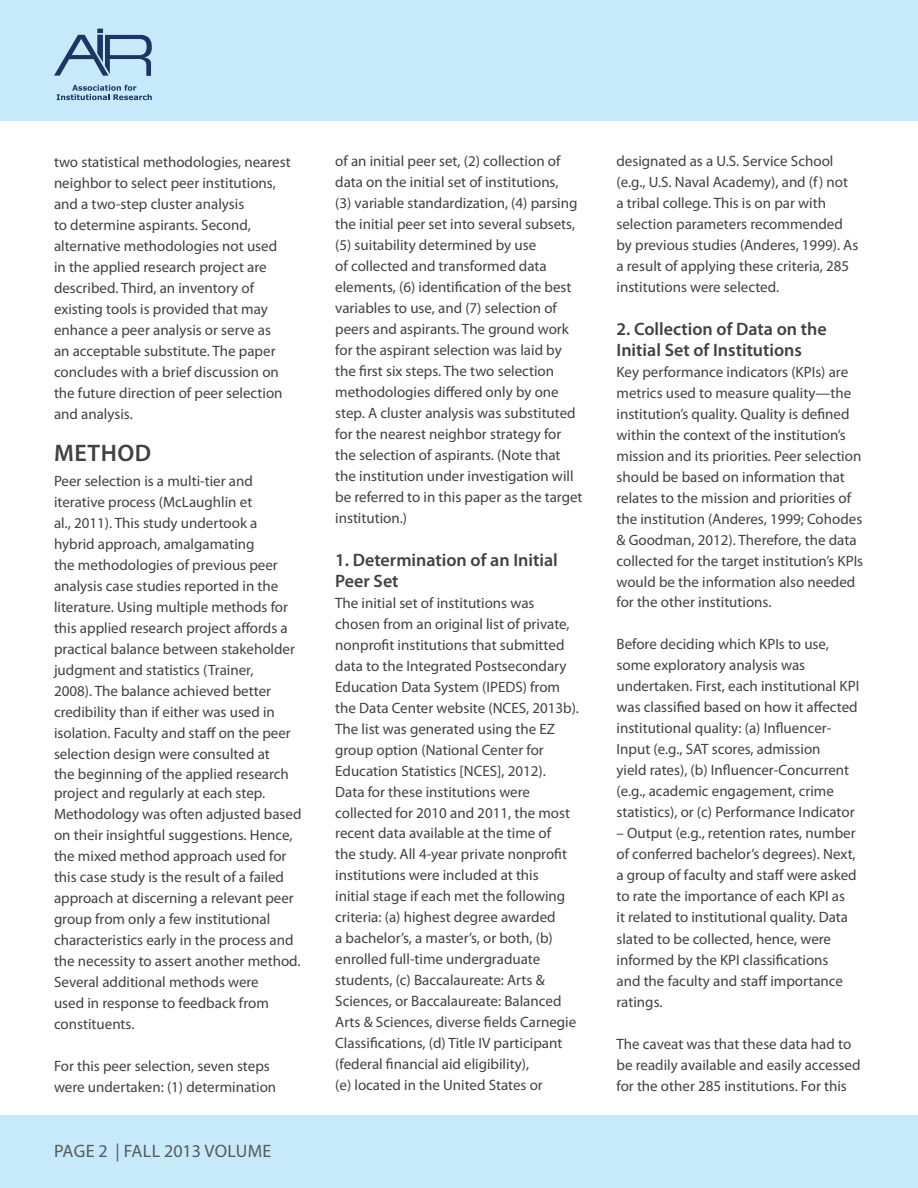
<style>
.page{position:relative;width:918px;height:1188px;background:#fff}
.page>*{position:absolute;margin:0;border:0;box-sizing:border-box;transform-origin:0 0}
.t1{font:600 24px "Myriad Pro";color:#414142}
.t2{font:600 18px/21px "Myriad Pro";color:#414142}
.t3{font:18px "Myriad Pro";color:#58595b}
.t4{font:15px/21px "Myriad Pro";color:#414142}
</style>
<div class="page">
<div style="left:0;top:0;width:918px;height:120px;background:#c7eafb"></div>
<div style="left:0;top:1115px;width:918px;height:73px;background:#c7eafb"></div>
<svg style="left:54px;top:29px;width:98px;height:47px"></svg>
<svg style="left:57px;top:85px;width:95px;height:15px"></svg>
<p class="t4" style="left:54px;top:151px;width:238px">two statistical methodologies, nearest neighbor to select peer institutions, and a two-step cluster analysis<br>to determine aspirants. Second, alternative methodologies not used in the applied research project are described. Third, an inventory of existing tools is provided that may enhance a peer analysis or serve as<br>an acceptable substitute. The paper concludes with a brief discussion on the future direction of peer selection and analysis.</p>
<h1 class="t1" style="left:54px;top:437px;width:81px">Method</h1>
<p class="t4" style="left:54px;top:470px;width:243px">Peer selection is a multi-tier and iterative process (McLaughlin et<br>al., 2011). This study undertook a hybrid approach, amalgamating<br>the methodologies of previous peer analysis case studies reported in the literature. Using multiple methods for this applied research project affords a practical balance between stakeholder judgment and statistics (Trainer, 2008). The balance achieved better credibility than if either was used in isolation. Faculty and staff on the peer selection design were consulted at</p>
<p class="t4" style="left:54px;top:764px;width:236px;line-height:19.5px">the beginning of the applied research project and regularly at each step.</p>
<p class="t4" style="left:54px;top:803px;width:249px">Methodology was often adjusted based on their insightful suggestions. Hence, the mixed method approach used for this case study is the result of a failed approach at discerning a relevant peer group from only a few institutional characteristics early in the process and the necessity to assert another method.<br>Several additional methods were<br>used in response to feedback from constituents.</p>
<p class="t4" style="left:54px;top:1055px;width:224px">For this peer selection, seven steps were undertaken: (1) determination</p>
<p class="t3" style="left:54px;top:1139px;width:20px">Page</p>
<p class="t3" style="left:99px;top:1139px;width:44px">2 | Fall</p>
<p class="t3" style="left:164px;top:1139px;width:63px">2013 volume</p>
<p class="t4" style="left:335px;top:151px;width:249px">of an initial peer set, (2) collection of data on the initial set of institutions,<br>(3) variable standardization, (4) parsing the initial peer set into several subsets, (5) suitability determined by use<br>of collected and transformed data elements, (6) identification of the best variables to use, and (7) selection of peers and aspirants. The ground work for the aspirant selection was laid by the first six steps. The two selection methodologies differed only by one step. A cluster analysis was substituted for the nearest neighbor strategy for the selection of aspirants. (Note that the institution under investigation will be referred to in this paper as the target institution.)</p>
<p class="t2" style="left:335px;top:549px;width:224px">1. Determination of an Initial<br>Peer Set</p>
<p class="t4" style="left:335px;top:592px;width:245px">The initial set of institutions was chosen from an original list of private, nonprofit institutions that submitted data to the Integrated Postsecondary Education Data System (IPEDS) from the Data Center website (NCES, 2013b).<br>The list was generated using the EZ group option (National Center for Education Statistics [NCES], 2012).<br>Data for these institutions were collected for 2010 and 2011, the most recent data available at the time of<br>the study. All 4-year private nonprofit institutions were included at this<br>initial stage if each met the following criteria: (a) highest degree awarded<br>a bachelor’s, a master’s, or both, (b) enrolled full-time undergraduate students, (c) Baccalaureate: Arts &amp; Sciences, or Baccalaureate: Balanced Arts &amp; Sciences, diverse fields Carnegie Classifications, (d) Title IV participant (federal financial aid eligibility),<br>(e) located in the United States or</p>
<p class="t4" style="left:616px;top:151px;width:243px">designated as a U.S. Service School (e.g., U.S. Naval Academy), and (f) not a tribal college. This is on par with selection parameters recommended by previous studies (Anderes, 1999). As a result of applying these criteria, 285 institutions were selected.</p>
<p class="t2" style="left:616px;top:318px;width:212px">2. Collection of Data on the<br>Initial Set of Institutions</p>
<p class="t4" style="left:616px;top:361px;width:248px">Key performance indicators (KPIs) are metrics used to measure quality—the institution’s quality. Quality is defined within the context of the institution’s mission and its priorities. Peer selection should be based on information that relates to the mission and priorities of the institution (Anderes, 1999; Cohodes &amp; Goodman, 2012). Therefore, the data collected for the target institution’s KPIs would be the information also needed for the other institutions.</p>
<p class="t4" style="left:616px;top:634px;width:244px">Before deciding which KPIs to use, some exploratory analysis was undertaken. First, each institutional KPI was classified based on how it affected institutional quality: (a) Influencer-Input (e.g., SAT scores, admission<br>yield rates), (b) Influencer-Concurrent (e.g., academic engagement, crime statistics), or (c) Performance Indicator</p>
<p class="t4" style="left:616px;top:823px;width:242px">– Output (e.g., retention rates, number of conferred bachelor’s degrees). Next, a group of faculty and staff were asked to rate the importance of each KPI as it related to institutional quality. Data slated to be collected, hence, were informed by the KPI classifications<br>and the faculty and staff importance ratings.</p>
<p class="t4" style="left:616px;top:1033px;width:246px">The caveat was that these data had to be readily available and easily accessed for the other 285 institutions. For this</p>
</div>
